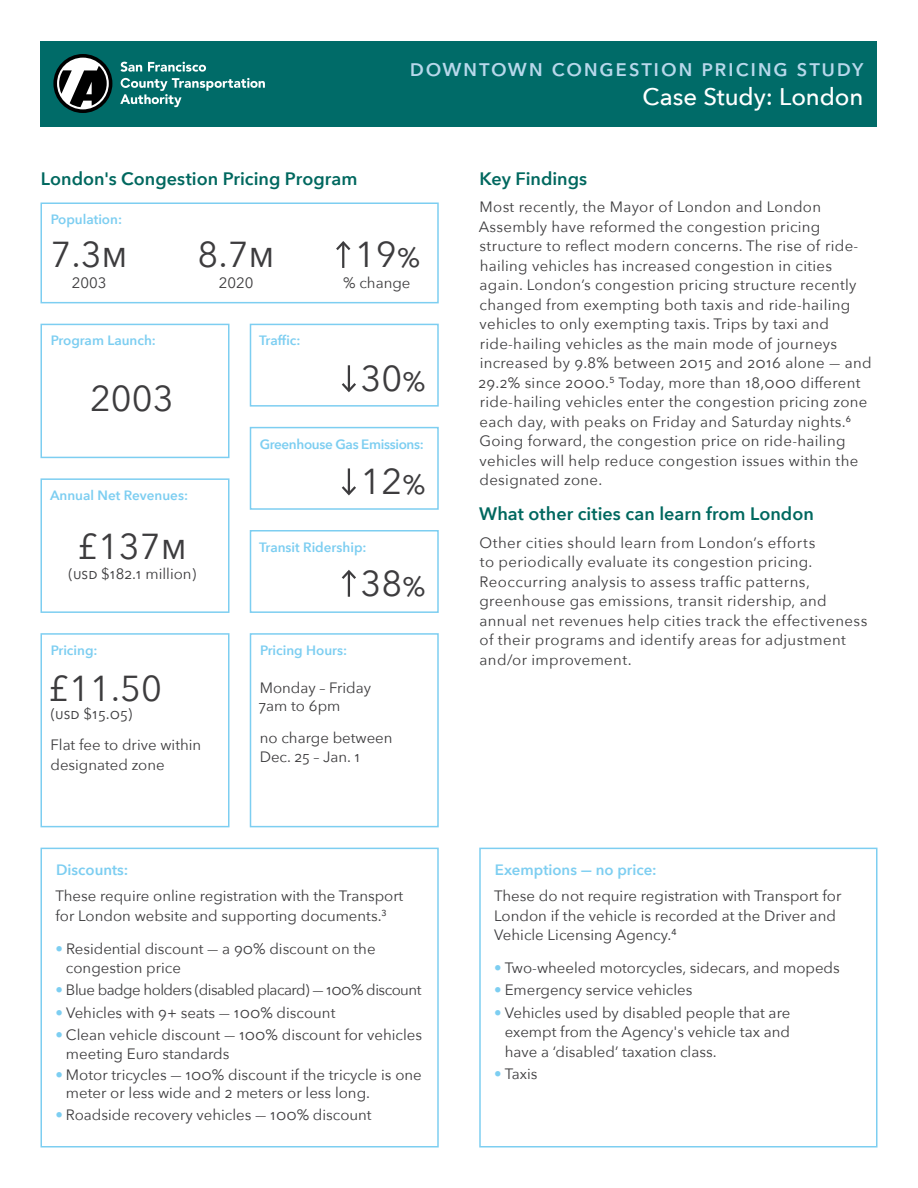
<style>
.page{position:relative;width:918px;height:1188px;background:#fff}
.page>*{position:absolute;margin:0;border:0;box-sizing:border-box;transform-origin:0 0}
.t1{font:36px "Avenir Next";color:#3d3c3e}
.t2{font:500 24px "Avenir Next";letter-spacing:.06em;color:#b8d8eb}
.t3{font:500 24px "Avenir Next";letter-spacing:-.005em;color:#fff}
.t4{font:600 18px "Avenir Next";color:#00685f}
.t5{font:15px/19.5px "Avenir Next";letter-spacing:.02em;color:#3d3c3e}
.t6{font:15px/19.5px "Avenir Next";color:#3d3c3e}
.t7{font:15px "Avenir Next";letter-spacing:-.035em;color:#3d3c3e}
.t8{font:600 15px "Avenir Next";color:#7dcef1}
.t9{font:600 13.5px "Avenir Next";color:#7dcef1}
.t10{font:600 13.5px "Avenir Next";letter-spacing:-.025em;color:#7dcef1}
.s1{color:#7dcef1}
</style>
<div class="page">
<div style="left:40px;top:41px;width:838px;height:85px;background:#006b68"></div>
<svg style="left:53px;top:54px;width:59px;height:59px"></svg>
<svg style="left:121px;top:62px;width:21px;height:10px"></svg>
<svg style="left:148px;top:62px;width:58px;height:10px"></svg>
<svg style="left:120px;top:78px;width:145px;height:29px"></svg>
<div style="left:40px;top:848px;width:399px;height:300px;border:2px solid #7dcef1"></div>
<div style="left:479px;top:848px;width:399px;height:300px;border:2px solid #7dcef1"></div>
<div style="left:40px;top:324px;width:190px;height:134px;border:2px solid #7dcef1"></div>
<hr style="left:348px;top:365px;width:2px;height:26px;background:#3d3c3e">
<svg style="left:341px;top:381px;width:15px;height:12px"></svg>
<div style="left:250px;top:324px;width:189px;height:83px;border:2px solid #7dcef1"></div>
<hr style="left:348px;top:468px;width:2px;height:26px;background:#3d3c3e">
<svg style="left:341px;top:484px;width:15px;height:12px"></svg>
<div style="left:250px;top:427px;width:189px;height:83px;border:2px solid #7dcef1"></div>
<hr style="left:348px;top:571px;width:2px;height:26px;background:#3d3c3e">
<svg style="left:341px;top:570px;width:15px;height:11px"></svg>
<div style="left:250px;top:530px;width:189px;height:83px;border:2px solid #7dcef1"></div>
<hr style="left:342px;top:243px;width:2px;height:25px;background:#3d3c3e">
<svg style="left:336px;top:241px;width:15px;height:12px"></svg>
<div style="left:40px;top:202px;width:399px;height:101px;border:2px solid #7dcef1"></div>
<div style="left:40px;top:478px;width:190px;height:135px;border:2px solid #7dcef1"></div>
<div style="left:40px;top:633px;width:190px;height:194px;border:2px solid #7dcef1"></div>
<div style="left:250px;top:633px;width:189px;height:194px;border:2px solid #7dcef1"></div>
<h2 class="t2" style="left:409px;top:47px;width:456px">Downtown Congestion Pricing Study</h2>
<h2 class="t3" style="left:643px;top:76px;width:222px">Case Study: London</h2>
<p class="t4" style="left:41px;top:163px;width:318px">London's Congestion Pricing Program</p>
<p class="t9" style="left:51px;top:208px;width:73px">Population:</p>
<h1 class="t1" style="left:50px;top:224px;width:79px">7.3m</h1>
<h1 class="t1" style="left:198px;top:224px;width:79px">8.7m</h1>
<h1 class="t1" style="left:355px;top:224px;width:67px">19%</h1>
<p class="t5" style="left:72px;top:273px;width:36px">2003</p>
<p class="t5" style="left:219px;top:273px;width:36px">2020</p>
<p class="t5" style="left:343px;top:273px;width:69px">% change</p>
<p class="t9" style="left:51px;top:329px;width:107px">Program Launch:</p>
<h1 class="t1" style="left:90px;top:369px;width:85px">2003</h1>
<p class="t9" style="left:50px;top:484px;width:140px">Annual Net Revenues:</p>
<h1 class="t1" style="left:77px;top:517px;width:111px">£137m</h1>
<p class="t6" style="left:69px;top:563px;width:129px">(USD $182.1 million)</p>
<p class="t9" style="left:51px;top:639px;width:48px">Pricing:</p>
<h1 class="t1" style="left:48px;top:658px;width:115px">£11.50</h1>
<p class="t6" style="left:50px;top:697px;width:152px;line-height:31.5px">(USD $15.05)<br>Flat fee to drive within</p>
<p class="t6" style="left:50px;top:754px;width:116px">designated zone</p>
<p class="t9" style="left:259px;top:329px;width:43px">Traffic:</p>
<h1 class="t1" style="left:361px;top:348px;width:67px">30%</h1>
<p class="t10" style="left:260px;top:432px;width:166px">Greenhouse Gas Emissions:</p>
<h1 class="t1" style="left:361px;top:451px;width:67px">12%</h1>
<p class="t9" style="left:259px;top:535px;width:109px">Transit Ridership:</p>
<h1 class="t1" style="left:361px;top:553px;width:67px">38%</h1>
<p class="t9" style="left:260px;top:639px;width:89px">Pricing Hours:</p>
<p class="t6" style="left:258px;top:678px;width:114px;line-height:18px">Monday – Friday<br>7am to 6pm</p>
<p class="t6" style="left:260px;top:727px;width:134px">no charge between<br>Dec. 25 – Jan. 1</p>
<p class="t8" style="left:56px;top:857px;width:74px">Discounts:</p>
<p class="t6" style="left:55px;top:886px;width:349px">These require online registration with the Transport for London website and supporting documents.<sup>3</sup></p>
<p class="t6" style="left:66px;top:938px;width:311px;text-indent:-10px"><span class="s1">•</span> Residential discount — a 90% discount on the congestion price</p>
<p class="t7" style="left:55px;top:977px;width:367px"><span class="s1">•</span> Blue badge holders (disabled placard) — 100% discount</p>
<p class="t6" style="left:56px;top:1002px;width:281px"><span class="s1">•</span> Vehicles with 9+ seats — 100% discount</p>
<p class="t6" style="left:66px;top:1024px;width:358px;text-indent:-11px"><span class="s1">•</span> Clean vehicle discount — 100% discount for vehicles meeting Euro standards</p>
<p class="t6" style="left:66px;top:1065px;width:357px;line-height:18px;text-indent:-11px"><span class="s1">•</span> Motor tricycles — 100% discount if the tricycle is one meter or less wide and 2 meters or less long.</p>
<p class="t6" style="left:55px;top:1105px;width:318px"><span class="s1">•</span> Roadside recovery vehicles — 100% discount</p>
<p class="t4" style="left:480px;top:163px;width:109px">Key Findings</p>
<p class="t5" style="left:479px;top:197px;width:395px">Most recently, the Mayor of London and London Assembly have reformed the congestion pricing structure to reflect modern concerns. The rise of ride&shy;hailing vehicles has increased congestion in cities again. London’s congestion pricing structure recently changed from exempting both taxis and ride-hailing vehicles to only exempting taxis. Trips by taxi and ride-hailing vehicles as the main mode of journeys increased by 9.8% between 2015 and 2016 alone — and 29.2% since 2000.<sup>5</sup> Today, more than 18,000 different ride-hailing vehicles enter the congestion pricing zone each day, with peaks on Friday and Saturday nights.<sup>6<br></sup>Going forward, the congestion price on ride-hailing vehicles will help reduce congestion issues within the designated zone.</p>
<p class="t4" style="left:479px;top:498px;width:336px">What other cities can learn from London</p>
<p class="t5" style="left:479px;top:532px;width:390px">Other cities should learn from London’s efforts<br>to periodically evaluate its congestion pricing.<br>Reoccurring analysis to assess traffic patterns, greenhouse gas emissions, transit ridership, and annual net revenues help cities track the effectiveness of their programs and identify areas for adjustment and/or improvement.</p>
<p class="t8" style="left:495px;top:857px;width:163px">Exemptions — no price:</p>
<p class="t6" style="left:494px;top:886px;width:349px">These do not require registration with Transport for<br>London if the vehicle is recorded at the Driver and<br>Vehicle Licensing Agency.<sup>4</sup></p>
<p class="t6" style="left:494px;top:958px;width:347px"><span class="s1">•</span> Two-wheeled motorcycles, sidecars, and mopeds</p>
<p class="t6" style="left:494px;top:980px;width:200px"><span class="s1">•</span> Emergency service vehicles</p>
<p class="t5" style="left:505px;top:1002px;width:287px;text-align:justify;text-indent:-10px"><span class="s1">•</span> Vehicles used by disabled people that are exempt from the Agency's vehicle tax and have a ‘disabled’ taxation class.</p>
<p class="t5" style="left:494px;top:1063px;width:45px"><span class="s1">•</span> Taxis</p>
</div>
